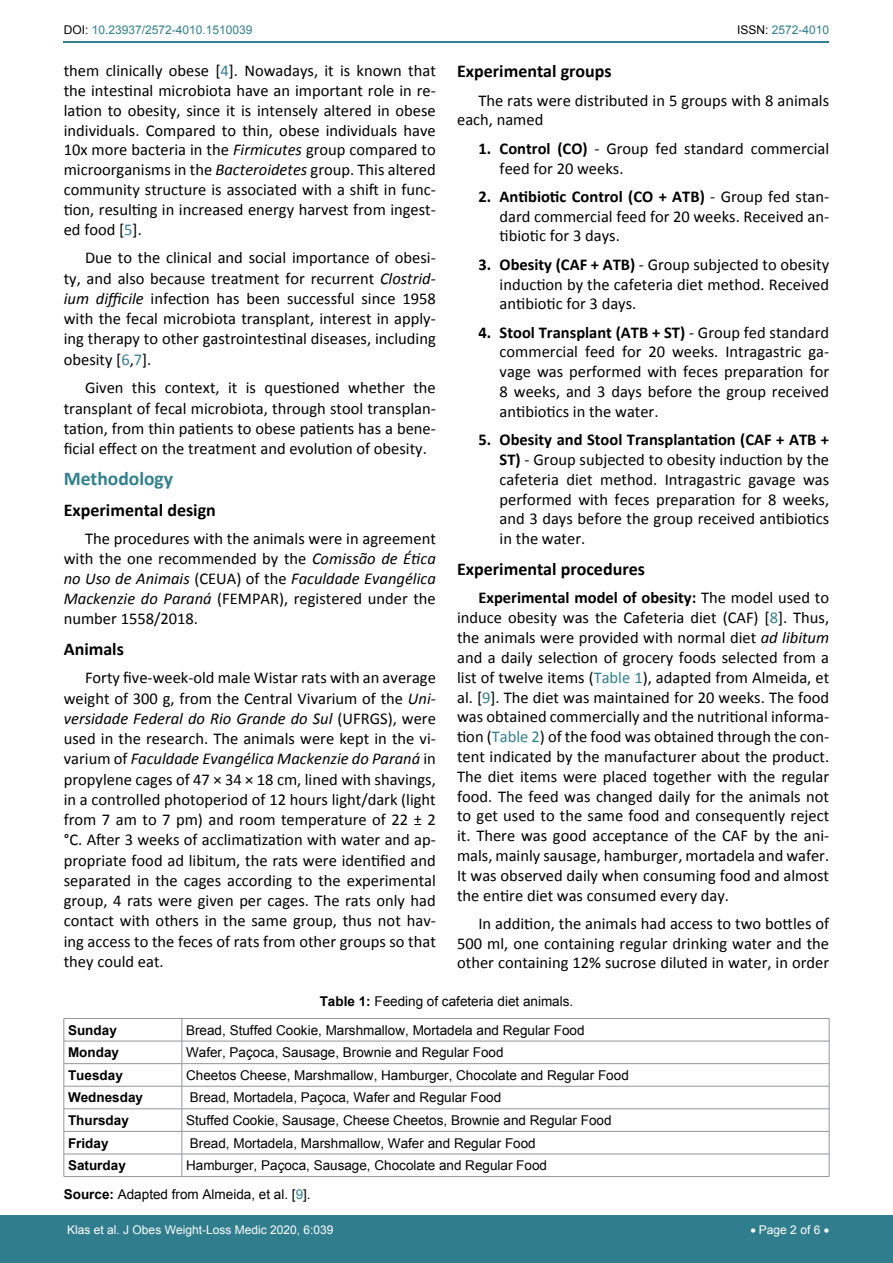
<style>
.page{position:relative;width:893px;height:1263px;background:#fff}
.page>*{position:absolute;margin:0;border:0;box-sizing:border-box;transform-origin:0 0}
.t1{font:700 19.5px "Calibri";color:#30808d}
.t2{font:700 18px "Calibri";color:#000}
.t3{font:16.5px/19.8px "Calibri";color:#000;text-align:justify}
.t4{font:13.5px/29px "Arial";color:#000}
.t5{font:700 13.5px "Arial";color:#000}
.t6{font:12px "Arial";color:#fff}
.t7{font:12px "Arial";color:#30808d}
.s1{color:#000}
.s2{color:#30808d}
.s3{font-style:italic}
.s4{font-weight:700}
</style>
<div class="page">
<hr style="left:64px;top:41px;width:765px;height:2px;background:#30808d">
<div style="left:0;top:1216px;width:893px;height:47px;background:#307d8d"></div>
<hr style="left:64px;top:1018px;width:118px;height:1px;background:#939598">
<hr style="left:182px;top:1018px;width:647px;height:1px;background:#939598">
<hr style="left:64px;top:1041px;width:118px;height:1px;background:#939598">
<hr style="left:182px;top:1041px;width:647px;height:1px;background:#939598">
<hr style="left:64px;top:1063px;width:118px;height:1px;background:#939598">
<hr style="left:182px;top:1063px;width:647px;height:1px;background:#939598">
<hr style="left:64px;top:1086px;width:118px;height:1px;background:#939598">
<hr style="left:182px;top:1086px;width:647px;height:1px;background:#939598">
<hr style="left:64px;top:1108px;width:118px;height:1px;background:#939598">
<hr style="left:182px;top:1108px;width:647px;height:1px;background:#939598">
<hr style="left:64px;top:1131px;width:118px;height:1px;background:#939598">
<hr style="left:182px;top:1131px;width:647px;height:1px;background:#939598">
<hr style="left:64px;top:1154px;width:118px;height:1px;background:#939598">
<svg style="left:64px;top:1019px;width:1px;height:157px"></svg>
<hr style="left:182px;top:1154px;width:647px;height:1px;background:#939598">
<svg style="left:182px;top:1019px;width:1px;height:157px"></svg>
<svg style="left:829px;top:1018px;width:1px;height:158px"></svg>
<hr style="left:64px;top:1176px;width:118px;height:1px;background:#939598">
<hr style="left:182px;top:1176px;width:647px;height:1px;background:#939598">
<p class="t7" style="left:64px;top:22px;width:190px"><span class="s1">DOI:</span> 10.23937/2572-4010.1510039</p>
<p class="t7" style="left:737px;top:22px;width:94px"><span class="s1">ISSN:</span> 2572-4010</p>
<p class="t3" style="left:64px;top:61px;width:374px">them clinically obese [<span class="s2">4</span>]. Nowadays, it is known that the intestinal microbiota have an important role in re&shy;lation to obesity, since it is intensely altered in obese individuals. Compared to thin, obese individuals have 10x more bacteria in the <span class="s3">Firmicutes</span> group compared to microorganisms in the <span class="s3">Bacteroidetes</span> group. This altered community structure is associated with a shift in func&shy;tion, resulting in increased energy harvest from ingest&shy;ed food [<span class="s2">5</span>].</p>
<p class="t3" style="left:64px;top:248px;width:374px;line-height:20.2px;text-indent:21px">Due to the clinical and social importance of obesi&shy;ty, and also because treatment for recurrent <span class="s3">Clostrid&shy;ium difficile</span> infection has been successful since 1958 with the fecal microbiota transplant, interest in apply&shy;ing therapy to other gastrointestinal diseases, including obesity [<span class="s2">6</span>,<span class="s2">7</span>].</p>
<p class="t3" style="left:64px;top:378px;width:374px;line-height:20.2px;text-indent:21px">Given this context, it is questioned whether the transplant of fecal microbiota, through stool transplan&shy;tation, from thin patients to obese patients has a bene&shy;ficial effect on the treatment and evolution of obesity.</p>
<p class="t1" style="left:64px;top:466px;width:111px">Methodology</p>
<p class="t2" style="left:64px;top:499px;width:154px">Experimental design</p>
<p class="t3" style="left:64px;top:529px;width:374px;text-indent:21px">The procedures with the animals were in agreement with the one recommended by the <span class="s3">Comissão de Ética no Uso de Animais</span> (CEUA) of the <span class="s3">Faculdade Evangélica Mackenzie do Paraná</span> (FEMPAR), registered under the number 1558/2018.</p>
<p class="t2" style="left:64px;top:637px;width:62px">Animals</p>
<p class="t3" style="left:64px;top:668px;width:374px;line-height:20.2px;text-indent:21px">Forty five-week-old male Wistar rats with an average weight of 300 g, from the Central Vivarium of the <span class="s3">Uni&shy;versidade Federal do Rio Grande do Sul</span> (UFRGS), were used in the research. The animals were kept in the vi&shy;varium of <span class="s3">Faculdade Evangélica Mackenzie do Paraná</span> in propylene cages of 47 × 34 × 18 cm, lined with shavings, in a controlled photoperiod of 12 hours light/dark (light from 7 am to 7 pm) and room temperature of 22 ± 2 °C. After 3 weeks of acclimatization with water and ap&shy;propriate food ad libitum, the rats were identified and separated in the cages according to the experimental group, 4 rats were given per cages. The rats only had contact with others in the same group, thus not hav&shy;ing access to the feces of rats from other groups so that they could eat.</p>
<p class="t2" style="left:457px;top:60px;width:156px">Experimental groups</p>
<p class="t3" style="left:457px;top:90px;width:374px;text-indent:21px">The rats were distributed in 5 groups with 8 animals each, named</p>
<p class="t3" style="left:500px;top:138px;width:331px;text-indent:-21px"><span class="s4">1. Control (CO)</span> - Group fed standard commercial feed for 20 weeks.</p>
<p class="t3" style="left:500px;top:186px;width:331px;text-indent:-21px"><span class="s4">2. Antibiotic Control (CO + ATB)</span> - Group fed stan&shy;dard commercial feed for 20 weeks. Received an&shy;tibiotic for 3 days.</p>
<p class="t3" style="left:500px;top:254px;width:331px;text-indent:-21px"><span class="s4">3. Obesity (CAF + ATB)</span> - Group subjected to obesity induction by the cafeteria diet method. Received antibiotic for 3 days.</p>
<p class="t3" style="left:500px;top:322px;width:331px;text-indent:-21px"><span class="s4">4. Stool Transplant (ATB + ST)</span> - Group fed standard commercial feed for 20 weeks. Intragastric ga&shy;vage was performed with feces preparation for 8 weeks, and 3 days before the group received antibiotics in the water.</p>
<p class="t3" style="left:500px;top:430px;width:331px;text-indent:-21px"><span class="s4">5. Obesity and Stool Transplantation (CAF + ATB + ST)</span> - Group subjected to obesity induction by the cafeteria diet method. Intragastric gavage was performed with feces preparation for 8 weeks, and 3 days before the group received antibiotics in the water.</p>
<p class="t2" style="left:457px;top:558px;width:189px">Experimental procedures</p>
<p class="t3" style="left:457px;top:588px;width:374px;text-indent:21px"><span class="s4">Experimental model of obesity:</span> The model used to induce obesity was the Cafeteria diet (CAF) [<span class="s2">8</span>]. Thus, the animals were provided with normal diet <span class="s3">ad libitum </span>and a daily selection of grocery foods selected from a list of twelve items (<span class="s2">Table 1</span>), adapted from Almeida, et al. [<span class="s2">9</span>]. The diet was maintained for 20 weeks. The food was obtained commercially and the nutritional informa&shy;tion (<span class="s2">Table 2</span>) of the food was obtained through the con&shy;tent indicated by the manufacturer about the product.<br>The diet items were placed together with the regular food. The feed was changed daily for the animals not to get used to the same food and consequently reject it. There was good acceptance of the CAF by the ani&shy;mals, mainly sausage, hamburger, mortadela and wafer.<br>It was observed daily when consuming food and almost the entire diet was consumed every day.</p>
<p class="t3" style="left:457px;top:913px;width:374px;text-indent:21px">In addition, the animals had access to two bottles of 500 ml, one containing regular drinking water and the other containing 12% sucrose diluted in water, in order</p>
<p class="t4" style="left:320px;top:986px;width:255px"><span class="s4">Table 1:</span> Feeding of cafeteria diet animals.</p>
<p class="t5" style="left:68px;top:1021px;width:50px">Sunday</p>
<p class="t4" style="left:186px;top:1015px;width:400px">Bread, Stuffed Cookie, Marshmallow, Mortadela and Regular Food</p>
<p class="t5" style="left:68px;top:1043px;width:53px">Monday</p>
<p class="t4" style="left:186px;top:1038px;width:319px">Wafer, Paçoca, Sausage, Brownie and Regular Food</p>
<p class="t5" style="left:68px;top:1066px;width:56px">Tuesday</p>
<p class="t4" style="left:186px;top:1061px;width:444px">Cheetos Cheese, Marshmallow, Hamburger, Chocolate and Regular Food</p>
<p class="t5" style="left:68px;top:1089px;width:77px">Wednesday</p>
<p class="t4" style="left:190px;top:1083px;width:313px">Bread, Mortadela, Paçoca, Wafer and Regular Food</p>
<p class="t5" style="left:68px;top:1111px;width:62px">Thursday</p>
<p class="t4" style="left:186px;top:1106px;width:427px">Stuffed Cookie, Sausage, Cheese Cheetos, Brownie and Regular Food</p>
<p class="t5" style="left:68px;top:1134px;width:42px">Friday</p>
<p class="t4" style="left:190px;top:1128px;width:347px">Bread, Mortadela, Marshmallow, Wafer and Regular Food</p>
<p class="t5" style="left:68px;top:1156px;width:59px">Saturday</p>
<p class="t4" style="left:64px;top:1151px;width:485px;text-indent:122px">Hamburger, Paçoca, Sausage, Chocolate and Regular Food<br><span class="s4">Source:</span> Adapted from Almeida, et al. [<span class="s2">9</span>].</p>
<p class="t6" style="left:67px;top:1222px;width:268px">Klas et al. J Obes Weight-Loss Medic 2020, 6:039</p>
<p class="t6" style="left:750px;top:1222px;width:80px">• Page 2 of 6 •</p>
</div>
